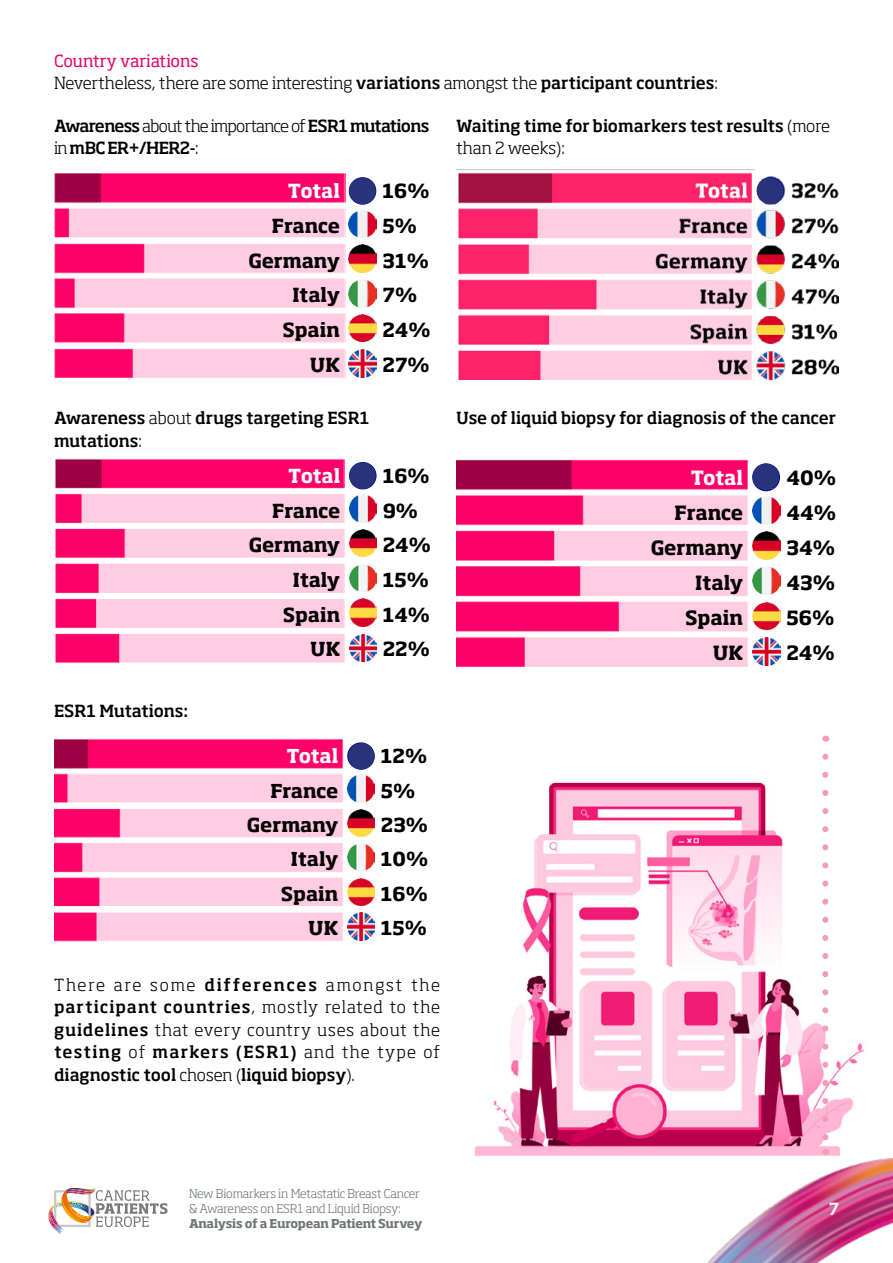
<style>
.page{position:relative;width:893px;height:1263px;background:#fff}
.page>*{position:absolute;margin:0;border:0;box-sizing:border-box;transform-origin:0 0}
.t1{font:700 19.35px/35.1px "Soho Std";color:#000;text-align:right}
.t2{font:700 19.35px "Soho Std";letter-spacing:-.025em;color:#fff}
.t3{font:700 19.2px/34.7px "Soho Std";color:#000;text-align:right}
.t4{font:700 19.2px "Soho Std";letter-spacing:-.025em;color:#fff}
.t5{font:700 19.05px/34.7px "Soho Std";color:#000;text-align:right}
.t6{font:700 19.05px "Soho Std";letter-spacing:-.025em;color:#fff}
.t7{font:700 18.9px/34.3px "Soho Std";color:#000;text-align:right}
.t8{font:700 18.9px "Soho Std";letter-spacing:-.025em;color:#fff}
.t9{font:300 16.5px/22.5px "Soho Std";color:#000}
.t10{font:500 16.5px/22.5px "Soho Std";letter-spacing:-.015em;color:#000}
.t11{font:500 16.5px/22.5px "Soho Std";letter-spacing:-.04em;color:#000}
.t12{font:500 16.5px "Soho Std";color:#fff}
.t13{font:300 12px/15px "Soho Std";letter-spacing:-.02em;color:#6f7678}
.t14{font:700 12px "Soho Std";letter-spacing:-.02em;color:#6f7678}
.s1{font-weight:400;color:#e60069}
.s2{font-weight:500}
.s3{font-weight:300}
</style>
<div class="page">
<img style="left:707px;top:1157px;width:186px;height:106px">
<img style="left:48px;top:1187px;width:120px;height:47px">
<img style="left:54px;top:173px;width:292px;height:205px">
<svg style="left:349px;top:177px;width:27px;height:28px"></svg>
<img style="left:349px;top:210px;width:27px;height:28px">
<img style="left:349px;top:350px;width:27px;height:27px">
<img style="left:349px;top:314px;width:27px;height:28px">
<img style="left:349px;top:279px;width:27px;height:28px">
<img style="left:349px;top:245px;width:27px;height:27px">
<svg style="left:349px;top:462px;width:28px;height:27px"></svg>
<img style="left:55px;top:459px;width:289px;height:204px">
<img style="left:349px;top:495px;width:28px;height:27px">
<img style="left:349px;top:634px;width:28px;height:28px">
<img style="left:349px;top:599px;width:28px;height:27px">
<img style="left:349px;top:564px;width:28px;height:28px">
<img style="left:349px;top:529px;width:28px;height:28px">
<img style="left:54px;top:739px;width:291px;height:203px">
<svg style="left:347px;top:742px;width:28px;height:28px"></svg>
<img style="left:347px;top:775px;width:28px;height:27px">
<img style="left:347px;top:913px;width:28px;height:27px">
<img style="left:347px;top:878px;width:28px;height:27px">
<img style="left:347px;top:844px;width:28px;height:27px">
<img style="left:347px;top:809px;width:28px;height:27px">
<img style="left:456px;top:170px;width:383px;height:211px">
<img style="left:456px;top:459px;width:292px;height:208px">
<svg style="left:752px;top:463px;width:28px;height:28px"></svg>
<img style="left:752px;top:497px;width:28px;height:28px">
<img style="left:752px;top:638px;width:28px;height:28px">
<img style="left:752px;top:602px;width:28px;height:28px">
<img style="left:752px;top:567px;width:28px;height:28px">
<img style="left:752px;top:532px;width:28px;height:28px">
<div style="left:349px;top:178px;width:27px;height:26px;background:#283379;border-radius:50%"></div>
<div style="left:757px;top:178px;width:26px;height:26px;background:#283379;border-radius:50%"></div>
<div style="left:753px;top:463px;width:26px;height:27px;background:#283379;border-radius:50%"></div>
<div style="left:349px;top:462px;width:27px;height:27px;background:#283379;border-radius:50%"></div>
<div style="left:348px;top:743px;width:27px;height:27px;background:#283379;border-radius:50%"></div>
<img style="left:474px;top:782px;width:390px;height:374px">
<svg style="left:822px;top:757px;width:6px;height:386px"></svg>
<p class="t9" style="left:54px;top:49px;width:665px"><span class="s1">Country variations<br></span>Nevertheless, there are some interesting <span class="s2">variations</span> amongst the <span class="s2">participant countries</span>:</p>
<p class="t11" style="left:54px;top:114px;width:377px">Awareness <span class="s3">about the importance of</span> ESR1 mutations <span class="s3">in</span> mBC ER+/HER2-<span class="s3">:</span></p>
<p class="t4" style="left:288px;top:179px;width:54px">Total</p>
<p class="t3" style="left:248px;top:208px;width:93px">France<br>Germany<br>Italy<br>Spain<br>UK</p>
<p class="t3" style="left:383px;top:173px;width:50px;text-align:left">16%<br>5%<br>31%<br>7%<br>24%<br>27%</p>
<p class="t10" style="left:54px;top:407px;width:317px">Awareness <span class="s3">about</span> drugs targeting ESR1 mutations<span class="s3">:</span></p>
<p class="t6" style="left:288px;top:464px;width:53px">Total</p>
<p class="t5" style="left:249px;top:493px;width:93px">France<br>Germany<br>Italy<br>Spain<br>UK</p>
<p class="t5" style="left:383px;top:458px;width:50px;text-align:left">16%<br>9%<br>24%<br>15%<br>14%<br>22%</p>
<p class="t10" style="left:456px;top:114px;width:375px">Waiting time for biomarkers test results <span class="s3">(more than 2 weeks):</span></p>
<p class="t10" style="left:456px;top:407px;width:381px">Use of liquid biopsy for diagnosis of the cancer</p>
<p class="t2" style="left:691px;top:465px;width:54px">Total</p>
<p class="t1" style="left:651px;top:495px;width:94px">France<br>Germany<br>Italy<br>Spain<br>UK</p>
<p class="t1" style="left:786px;top:459px;width:51px;text-align:justify">40% 44% 34% 43% 56% 24%</p>
<p class="t10" style="left:54px;top:699px;width:136px">ESR1 Mutations:</p>
<p class="t8" style="left:286px;top:744px;width:54px">Total</p>
<p class="t7" style="left:247px;top:773px;width:93px">France<br>Germany<br>Italy<br>Spain<br>UK</p>
<p class="t7" style="left:381px;top:738px;width:49px;text-align:left">12%<br>5%<br>23%<br>10%<br>16%<br>15%</p>
<p class="t9" style="left:54px;top:973px;width:388px;text-align:justify">There are some <span class="s2">differences</span> amongst the <span class="s2">participant countries</span>, mostly related to the <span class="s2">guidelines</span> that every country uses about the <span class="s2">testing</span> of <span class="s2">markers (ESR1)</span> and the type of <span class="s2">diagnostic tool</span> chosen (<span class="s2">liquid biopsy</span>).</p>
<p class="t13" style="left:189px;top:1186px;width:232px">New Biomarkers in Metastatic Breast Cancer &amp; Awareness on ESR1 and Liquid Biopsy:</p>
<p class="t14" style="left:189px;top:1216px;width:235px">Analysis of a European Patient Survey</p>
<p class="t12" style="left:829px;top:1198px;width:12px">7</p>
</div>
